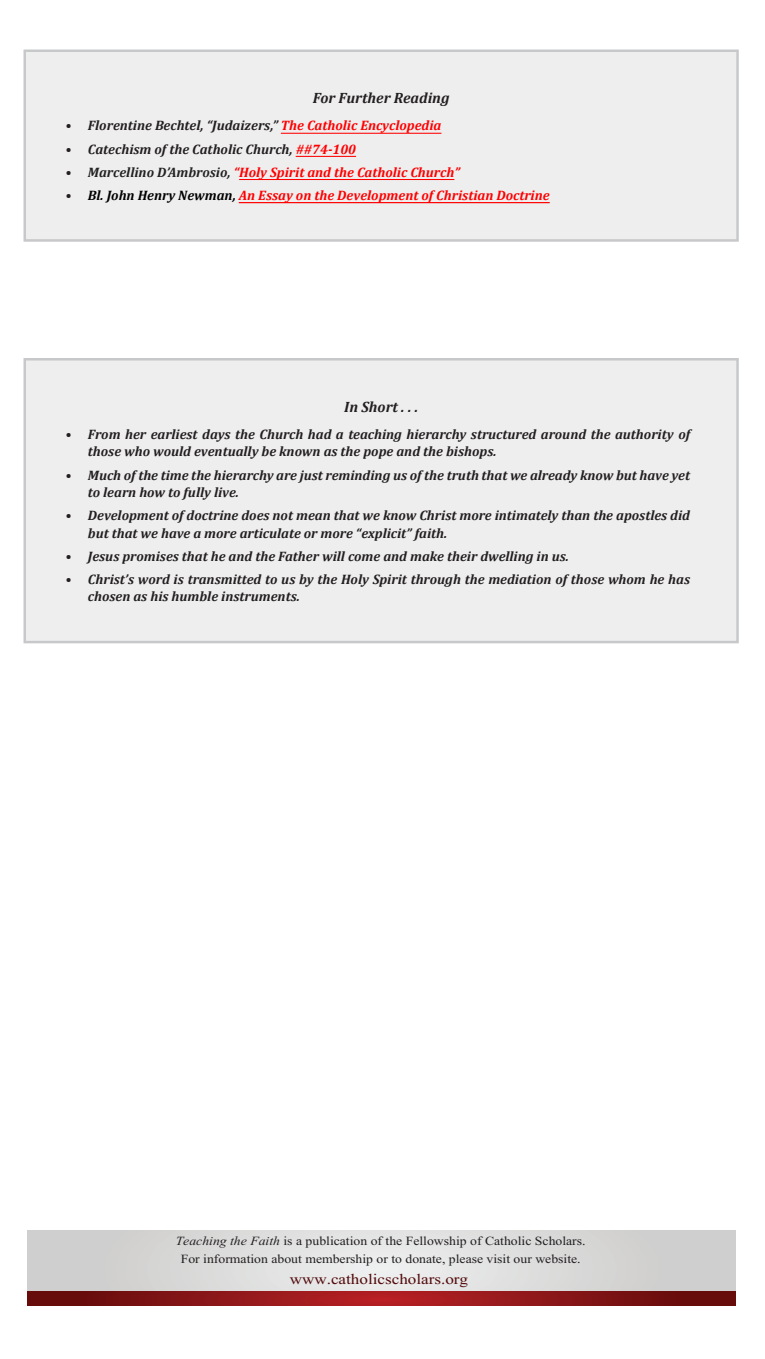
<style>
.page{position:relative;width:765px;height:1359px;background:#fff}
.page>*{position:absolute;margin:0;border:0;box-sizing:border-box;transform-origin:0 0}
.t1{font:22.5px "Angsana New";color:#530b0c;scale:1.15 1}
.t2{font:19px/17.8px "Angsana New";color:#231f20;scale:1.1 1}
.Heading_3{font:italic 700 15px "Cambria";color:#231f20}
.t3{font:italic 700 13.75px/17.5px "Cambria";color:#231f20}
.t4{font:italic 700 13.75px "Cambria";color:#f00}
.s1{color:#f00}
.s2{color:#231f20}
.s3{color:#222}
.s4{color:#000}
.s5{font-style:italic}
</style>
<div class="page">
<div style="left:25px;top:359px;width:713px;height:283px;background:#eeeeef"></div>
<div style="left:23px;top:358px;width:716px;height:285px;border:2px solid #c7c8ca"></div>
<div style="left:25px;top:51px;width:713px;height:189px;background:#eeeeef"></div>
<div style="left:23px;top:49px;width:716px;height:193px;border:2px solid #c7c8ca"></div>
<svg style="left:27px;top:1231px;width:708px;height:60px;background:#dadad9"></svg>
<svg style="left:27px;top:1291px;width:708px;height:15px;background:#891517"></svg>
<hr style="left:281px;top:133px;width:160px;height:1px;background:#f00">
<hr style="left:296px;top:156px;width:60px;height:1px;background:#f00">
<hr style="left:239px;top:179px;width:215px;height:1px;background:#f00">
<hr style="left:239px;top:202px;width:311px;height:1px;background:#f00">
<p class="Heading_3" style="left:313px;top:87px;width:138px">For Further Reading</p>
<p class="t3" style="left:65px;top:117px;width:378px">• Florentine Bechtel, “Judaizers,” <span class="s1">The Catholic Encyclopedia</span></p>
<p class="t3" style="left:65px;top:140px;width:292px">• Catechism of the Catholic Church, <span class="s1">##74-100</span></p>
<p class="t4" style="left:65px;top:162px;width:396px"><span class="s2">•</span> <span class="s3">Marcellino D’Ambrosio,</span> “Holy Spirit and the Catholic Church”</p>
<p class="t4" style="left:65px;top:185px;width:486px"><span class="s2">•</span> <span class="s4">Bl. John Henry Newman,</span> An Essay on the Development of Christian Doctrine</p>
<p class="Heading_3" style="left:344px;top:396px;width:75px">In Short . . .</p>
<p class="t3" style="left:88px;top:425px;width:604px;text-indent:-23px">• From her earliest days the Church had a teaching hierarchy structured around the authority of those who would eventually be known as the pope and the bishops.</p>
<p class="t3" style="left:88px;top:466px;width:604px;text-indent:-23px">• Much of the time the hierarchy are just reminding us of the truth that we already know but have yet to learn how to fully live.</p>
<p class="t3" style="left:88px;top:506px;width:604px;text-indent:-23px">• Development of doctrine does not mean that we know Christ more intimately than the apostles did but that we have a more articulate or more “explicit” faith.</p>
<p class="t3" style="left:65px;top:547px;width:505px">• Jesus promises that he and the Father will come and make their dwelling in us.</p>
<p class="t3" style="left:88px;top:570px;width:604px;text-indent:-23px">• Christ’s word is transmitted to us by the Holy Spirit through the mediation of those whom he has chosen as his humble instruments.</p>
<p class="t2" style="left:176px;top:1231px;width:374px"><span class="s5">Teaching the Faith</span> is a publication of the Fellowship of Catholic Scholars.<br>For information about membership or to donate, please visit our website.</p>
<p class="t1" style="left:290px;top:1263px;width:157px">www.catholicscholars.org</p>
</div>
